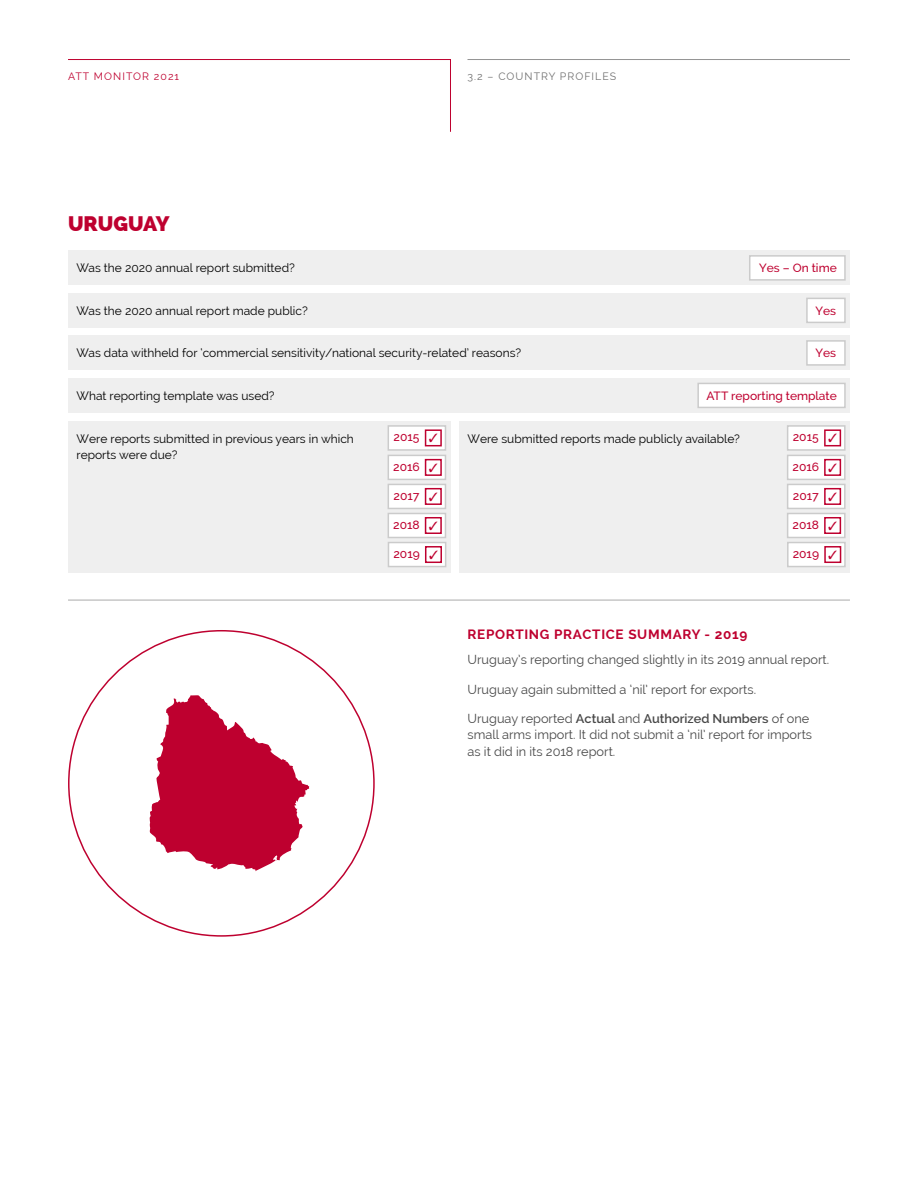
<style>
.page{position:relative;width:918px;height:1188px;background:#fff}
.page>*{position:absolute;margin:0;border:0;box-sizing:border-box;transform-origin:0 0}
.t1{font:800 21px "Raleway";letter-spacing:-.005em;color:#be002f}
.t2{font:700 13.5px "Raleway";letter-spacing:.05em;color:#be002f}
.t3{font:12.75px/16.5px "Raleway";color:#484848}
.t4{font:12px/16.5px "Raleway";color:#000}
.t5{font:500 12px "Raleway";color:#be002f}
.t6{font:10.5px "Raleway";letter-spacing:.1em;color:#6f6f6f}
.t7{font:10.5px "Raleway";letter-spacing:.1em;color:#be002f}
.s1{font-weight:600}
</style>
<div class="page">
<hr style="left:68px;top:600px;width:782px;height:1px;background:#aaa">
<div style="left:68px;top:251px;width:782px;height:34px;background:#efefef"></div>
<div style="left:68px;top:293px;width:782px;height:34px;background:#efefef"></div>
<div style="left:68px;top:336px;width:782px;height:34px;background:#efefef"></div>
<div style="left:68px;top:378px;width:782px;height:34px;background:#efefef"></div>
<div style="left:68px;top:421px;width:382px;height:151px;background:#efefef"></div>
<div style="left:459px;top:421px;width:391px;height:151px;background:#efefef"></div>
<div style="left:388px;top:425px;width:58px;height:26px;background:#fff;border:2px solid #cbcbcb"></div>
<div style="left:388px;top:484px;width:58px;height:25px;background:#fff;border:2px solid #cbcbcb"></div>
<div style="left:388px;top:513px;width:58px;height:25px;background:#fff;border:2px solid #cbcbcb"></div>
<div style="left:388px;top:542px;width:58px;height:25px;background:#fff;border:2px solid #cbcbcb"></div>
<div style="left:388px;top:455px;width:58px;height:25px;background:#fff;border:2px solid #cbcbcb"></div>
<div style="left:425px;top:429px;width:17px;height:17px;background:#fff;border:2px solid #be002f"></div>
<div style="left:425px;top:488px;width:17px;height:17px;background:#fff;border:2px solid #be002f"></div>
<div style="left:425px;top:517px;width:17px;height:17px;background:#fff;border:2px solid #be002f"></div>
<div style="left:425px;top:546px;width:17px;height:17px;background:#fff;border:2px solid #be002f"></div>
<div style="left:425px;top:459px;width:17px;height:17px;background:#fff;border:2px solid #be002f"></div>
<div style="left:787px;top:425px;width:59px;height:26px;background:#fff;border:2px solid #cbcbcb"></div>
<div style="left:787px;top:484px;width:59px;height:25px;background:#fff;border:2px solid #cbcbcb"></div>
<div style="left:787px;top:513px;width:59px;height:25px;background:#fff;border:2px solid #cbcbcb"></div>
<div style="left:787px;top:542px;width:59px;height:25px;background:#fff;border:2px solid #cbcbcb"></div>
<div style="left:787px;top:455px;width:59px;height:25px;background:#fff;border:2px solid #cbcbcb"></div>
<div style="left:824px;top:429px;width:17px;height:17px;background:#fff;border:2px solid #be002f"></div>
<div style="left:824px;top:488px;width:17px;height:17px;background:#fff;border:2px solid #be002f"></div>
<div style="left:824px;top:517px;width:17px;height:17px;background:#fff;border:2px solid #be002f"></div>
<div style="left:824px;top:546px;width:17px;height:17px;background:#fff;border:2px solid #be002f"></div>
<div style="left:824px;top:459px;width:17px;height:17px;background:#fff;border:2px solid #be002f"></div>
<div style="left:806px;top:298px;width:40px;height:25px;background:#fff;border:2px solid #cbcbcb"></div>
<div style="left:806px;top:340px;width:40px;height:26px;background:#fff;border:2px solid #cbcbcb"></div>
<div style="left:749px;top:255px;width:97px;height:26px;background:#fff;border:2px solid #cbcbcb"></div>
<div style="left:697px;top:383px;width:149px;height:25px;background:#fff;border:2px solid #cbcbcb"></div>
<svg style="left:149px;top:695px;width:160px;height:177px"></svg>
<svg style="left:68px;top:59px;width:383px;height:73px"></svg>
<hr style="left:468px;top:59px;width:382px;height:1px;background:#939393">
<p class="t7" style="left:68px;top:70px;width:113px">ATT MONITOR 2021</p>
<p class="t6" style="left:468px;top:70px;width:150px">3.2 – COUNTRY PROFILES</p>
<h1 class="t1" style="left:68px;top:212px;width:103px">URUGUAY</h1>
<p class="t4" style="left:77px;top:260px;width:220px">Was the 2020 annual report submitted?</p>
<p class="t4" style="left:77px;top:302px;width:233px">Was the 2020 annual report made public?</p>
<p class="t4" style="left:77px;top:345px;width:446px">Was data withheld for ‘commercial sensitivity/national security-related’ reasons?</p>
<p class="t4" style="left:77px;top:387px;width:200px">What reporting template was used?</p>
<p class="t4" style="left:77px;top:430px;width:279px">Were reports submitted in previous years in which reports were due?</p>
<p class="t5" style="left:393px;top:430px;width:27px">2015</p>
<p class="t4" style="left:468px;top:430px;width:274px">Were submitted reports made publicly available?</p>
<p class="t5" style="left:394px;top:489px;width:27px">2017</p>
<p class="t5" style="left:393px;top:518px;width:28px">2018</p>
<p class="t5" style="left:393px;top:547px;width:28px">2019</p>
<p class="t5" style="left:759px;top:261px;width:79px">Yes – On time</p>
<p class="t5" style="left:815px;top:304px;width:22px">Yes</p>
<p class="t5" style="left:815px;top:346px;width:22px">Yes</p>
<p class="t5" style="left:706px;top:389px;width:132px">ATT reporting template</p>
<p class="t5" style="left:793px;top:430px;width:27px">2015</p>
<p class="t5" style="left:393px;top:460px;width:28px">2016</p>
<p class="t5" style="left:792px;top:460px;width:28px">2016</p>
<p class="t5" style="left:793px;top:489px;width:27px">2017</p>
<p class="t5" style="left:793px;top:518px;width:28px">2018</p>
<p class="t5" style="left:793px;top:547px;width:28px">2019</p>
<p class="t2" style="left:468px;top:627px;width:281px">REPORTING PRACTICE SUMMARY - 2019</p>
<p class="t3" style="left:468px;top:652px;width:363px">Uruguay’s reporting changed slightly in its 2019 annual report.</p>
<p class="t3" style="left:468px;top:681px;width:290px">Uruguay again submitted a ‘nil’ report for exports.</p>
<p class="t3" style="left:468px;top:710px;width:346px">Uruguay reported <span class="s1">Actual</span> and <span class="s1">Authorized Numbers</span> of one small arms import. It did not submit a ‘nil’ report for imports as it did in its 2018 report.</p>
</div>
